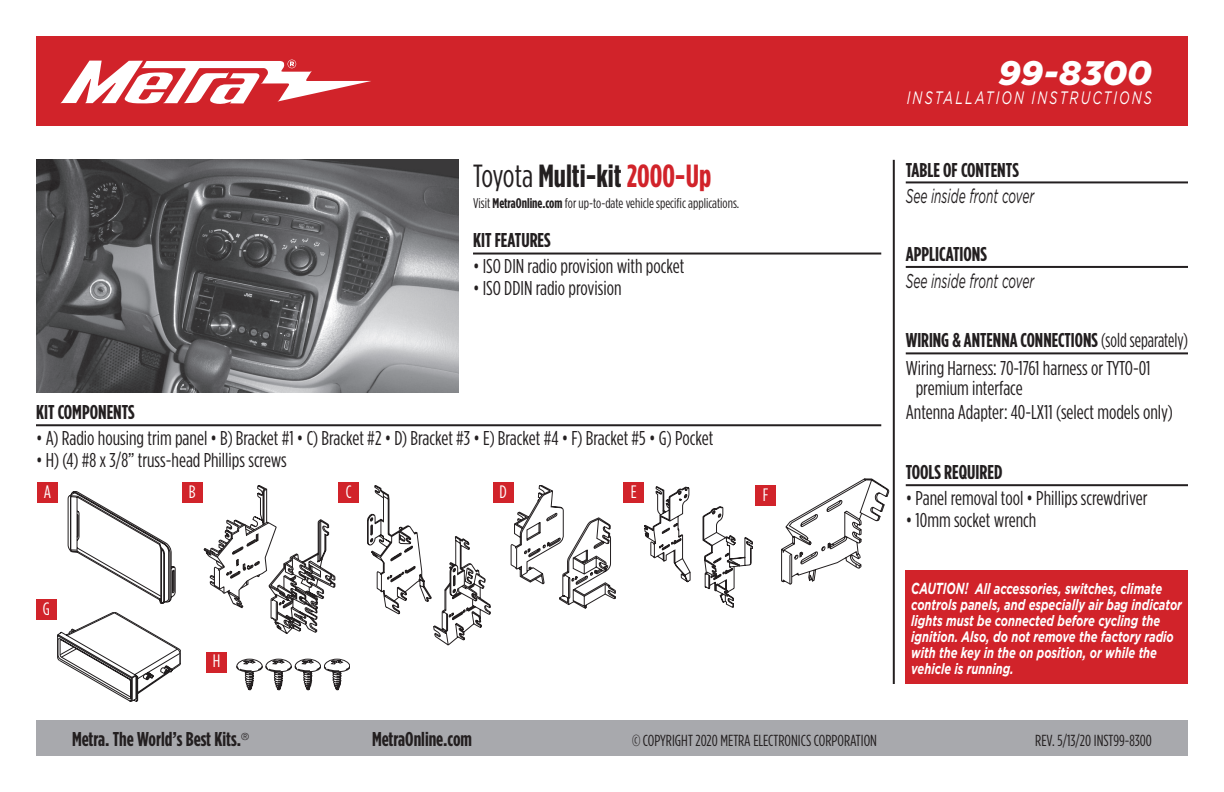
<style>
.page{position:relative;width:1224px;height:792px;background:#fff}
.page>*{position:absolute;margin:0;border:0;box-sizing:border-box;transform-origin:0 0}
.t1{font:italic 900 34px "Gotham";color:#fff}
.t2{font:700 32px "Gotham Condensed";color:#231f20}
.t3{font:20px/24px "Gotham Condensed";color:#231f20}
.t4{font:700 20px "Gotham Condensed";color:#231f20}
.t5{font:20px/28px "Gotham Condensed";color:#231f20;scale:.9 1}
.t6{font:italic 20px "Gotham";color:#231f20;scale:.6 1}
.t7{font:italic 18px "Gotham";letter-spacing:.165em;color:#fff;scale:.7 1}
.t8{font:18px "Gotham Condensed";color:#fff}
.t9{font:16px "Gotham Condensed";color:#231f20}
.t10{font:italic 700 15px/16px "Gotham";color:#fff;scale:.74 1}
.t11{font:14px "Gotham Condensed";color:#231f20}
.s1{font-weight:400}
.s2{color:#d1232a}
.s3{font-weight:700}
.s4{font-size:16px}
</style>
<div class="page">
<div style="left:36px;top:720px;width:1152px;height:36px;background:#a8a9ad"></div>
<hr style="left:893px;top:160px;width:2px;height:524px;background:#231f20">
<div style="left:906px;top:570px;width:282px;height:114px;background:#d1232a"></div>
<div style="left:36px;top:36px;width:1152px;height:90px;background:#d1232a"></div>
<svg style="left:60px;top:60px;width:311px;height:44px"></svg>
<img style="left:36px;top:160px;width:423px;height:232px">
<hr style="left:473px;top:253px;width:408px;height:2px;background:#231f20">
<hr style="left:36px;top:424px;width:845px;height:2px;background:#231f20">
<hr style="left:906px;top:484px;width:282px;height:2px;background:#231f20">
<hr style="left:906px;top:352px;width:282px;height:2px;background:#231f20">
<hr style="left:906px;top:181px;width:282px;height:2px;background:#231f20">
<div style="left:37px;top:482px;width:21px;height:21px;background:#d1232a"></div>
<div style="left:755px;top:485px;width:21px;height:21px;background:#d1232a"></div>
<div style="left:36px;top:600px;width:21px;height:20px;background:#d1232a"></div>
<div style="left:206px;top:652px;width:21px;height:20px;background:#d1232a"></div>
<div style="left:182px;top:482px;width:20px;height:21px;background:#d1232a"></div>
<div style="left:338px;top:482px;width:21px;height:21px;background:#d1232a"></div>
<div style="left:493px;top:482px;width:21px;height:21px;background:#d1232a"></div>
<div style="left:624px;top:482px;width:20px;height:21px;background:#d1232a"></div>
<svg style="left:57px;top:612px;width:124px;height:90px"></svg>
<svg style="left:237px;top:658px;width:113px;height:32px"></svg>
<svg style="left:68px;top:491px;width:107px;height:113px"></svg>
<svg style="left:204px;top:485px;width:131px;height:149px"></svg>
<svg style="left:367px;top:485px;width:124px;height:160px"></svg>
<svg style="left:511px;top:485px;width:105px;height:123px"></svg>
<svg style="left:644px;top:487px;width:109px;height:120px"></svg>
<svg style="left:781px;top:479px;width:108px;height:105px"></svg>
<hr style="left:906px;top:266px;width:282px;height:2px;background:#231f20">
<h1 class="t1" style="left:999px;top:53px;width:155px">99-8300</h1>
<h2 class="t2" style="left:473px;top:158px;width:240px"><span class="s1">Toyota</span> Multi-kit <span class="s2">2000-Up</span></h2>
<p class="t11" style="left:473px;top:195px;width:268px">Visit <span class="s3">MetraOnline.com</span> for up-to-date vehicle specific applications.</p>
<p class="t4" style="left:473px;top:229px;width:79px">KIT FEATURES</p>
<p class="t3" style="left:473px;top:254px;width:213px">• ISO DIN radio provision with pocket</p>
<p class="t3" style="left:473px;top:276px;width:150px">• ISO DDIN radio provision</p>
<p class="t4" style="left:36px;top:401px;width:100px">KIT COMPONENTS</p>
<p class="t3" style="left:36px;top:426px;width:679px">• A) Radio housing trim panel • B) Bracket #1 • C) Bracket #2 • D) Bracket #3 • E) Bracket #4 • F) Bracket #5 • G) Pocket</p>
<p class="t3" style="left:36px;top:448px;width:252px">• H) (4) #8 x 3/8” truss-head Phillips screws</p>
<p class="t8" style="left:189px;top:482px;width:8px">B</p>
<p class="t8" style="left:346px;top:482px;width:7px">C</p>
<p class="t8" style="left:500px;top:482px;width:9px">D</p>
<p class="t8" style="left:631px;top:482px;width:7px">E</p>
<p class="t8" style="left:44px;top:482px;width:9px">A</p>
<p class="t8" style="left:763px;top:485px;width:7px">F</p>
<p class="t8" style="left:43px;top:599px;width:9px">G</p>
<p class="t8" style="left:213px;top:651px;width:9px">H</p>
<p class="t7" style="left:907px;top:88px;width:352px">INSTALLATION INSTRUCTIONS</p>
<p class="t4" style="left:906px;top:158px;width:115px">TABLE OF CONTENTS</p>
<p class="t6" style="left:906px;top:185px;width:216px">See inside front cover</p>
<p class="t4" style="left:906px;top:243px;width:83px">APPLICATIONS</p>
<p class="t6" style="left:906px;top:269px;width:216px">See inside front cover</p>
<p class="t5" style="left:906px;top:326px;width:315px"><span class="s3">WIRING &amp; ANTENNA CONNECTIONS</span> (sold separately)<br>Wiring Harness: 70-1761 harness or TYTO-01</p>
<p class="t3" style="left:906px;top:376px;width:269px;text-indent:10px">premium interface<br>Antenna Adapter: 40-LX11 (select models only)</p>
<p class="t4" style="left:906px;top:461px;width:98px">TOOLS REQUIRED</p>
<p class="t3" style="left:906px;top:486px;width:243px">• Panel removal tool • Phillips screwdriver</p>
<p class="t3" style="left:906px;top:508px;width:132px">• 10mm socket wrench</p>
<p class="t10" style="left:911px;top:580px;width:367px"><span class="s4">CAUTION!</span> All accessories, switches, climate controls panels, and especially air bag indicator lights must be connected before cycling the ignition. Also, do not remove the factory radio with the key in the on position, or while the vehicle is running.</p>
<p class="t4" style="left:72px;top:728px;width:179px">Metra. The World’s Best Kits.<sup>®</sup></p>
<p class="t4" style="left:372px;top:728px;width:102px">MetraOnline.com</p>
<p class="t9" style="left:632px;top:732px;width:247px">© COPYRIGHT 2020 METRA ELECTRONICS CORPORATION</p>
<p class="t9" style="left:1035px;top:732px;width:118px">REV. 5/13/20 INST99-8300</p>
</div>
